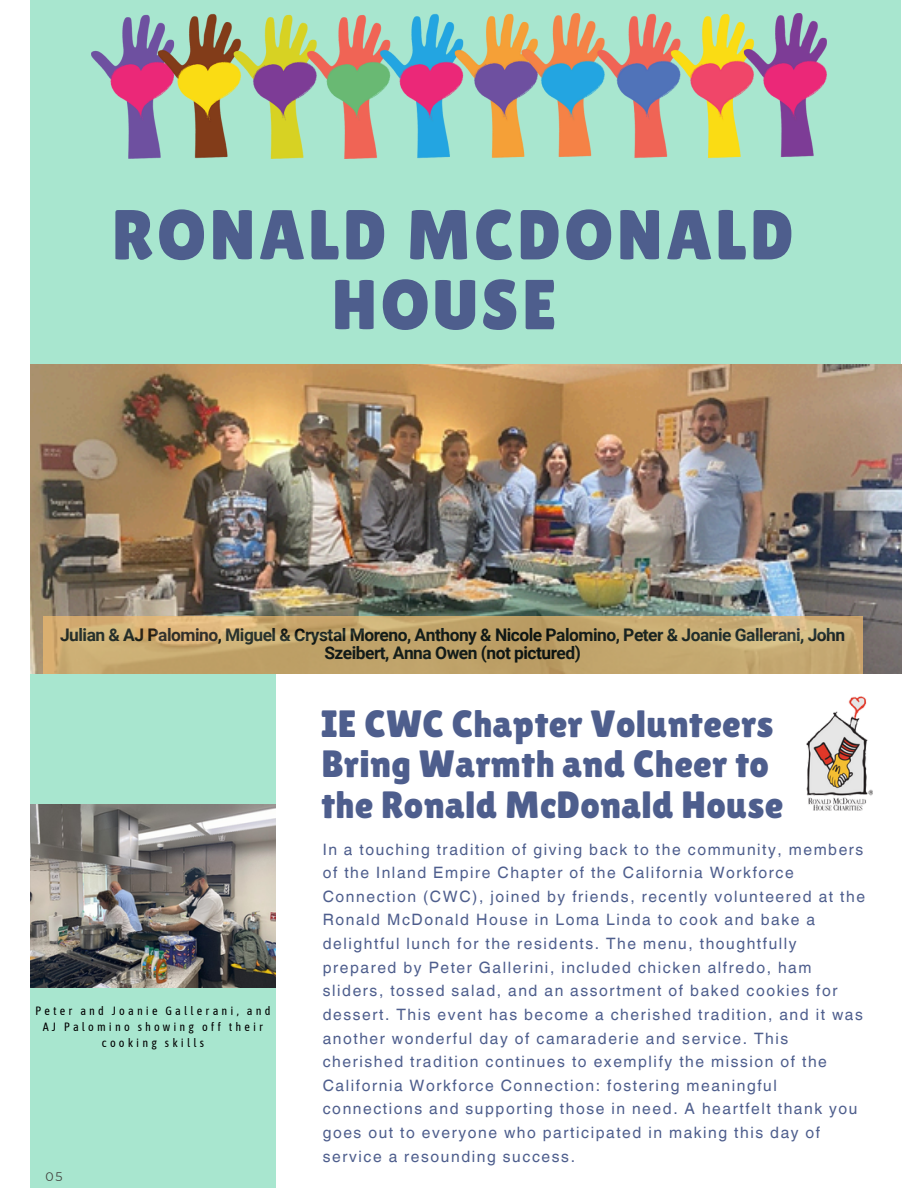
<style>
.page{position:relative;width:918px;height:1188px;background:#fff}
.page>*{position:absolute;margin:0;border:0;box-sizing:border-box;transform-origin:0 0}
.t1{font:70.5px/69.9px "Lilita One";letter-spacing:.05em;color:#4e5e8d;text-align:center}
.t2{font:37.95px/40.5px "Lilita One";letter-spacing:.01em;color:#4e5e8d}
.t3{font:700 17.4px/18px "Roboto";letter-spacing:-.03em;color:#000;text-align:center}
.t4{font:15.75px/23.7px "Helvetica World";letter-spacing:.1em;color:#4e5e8d}
.t5{font:12.45px "Montserrat";color:#444440}
.t6{font:12px/16px "Asap Condensed";letter-spacing:.26em;color:#000;text-align:center}
</style>
<div class="page">
<div style="left:31px;top:0;width:870px;height:674px;background:#a8e6cf"></div>
<div style="left:31px;top:674px;width:245px;height:514px;background:#a8e6cf"></div>
<img style="left:806px;top:697px;width:67px;height:114px">
<img style="left:92px;top:14px;width:734px;height:145px">
<img style="left:31px;top:365px;width:870px;height:308px">
<img style="left:31px;top:804px;width:245px;height:183px">
<svg style="left:43px;top:616px;width:820px;height:58px;background:#c6a86f"></svg>
<p class="t1" style="left:112px;top:200px;width:683px">RONALD MCDONALD<br>HOUSE</p>
<p class="t3" style="left:60px;top:626px;width:787px">Julian &amp; AJ Palomino, Miguel &amp; Crystal Moreno, Anthony &amp; Nicole Palomino, Peter &amp; Joanie Gallerani, John<br>Szeibert, Anna Owen (not pictured)</p>
<p class="t6" style="left:36px;top:1003px;width:236px">Peter and Joanie Gallerani, and<br>AJ Palomino showing off their cooking skills</p>
<h3 class="t5" style="left:45px;top:1168px;width:19px">05</h3>
<p class="t2" style="left:321px;top:703px;width:464px">IE CWC Chapter Volunteers<br>Bring Warmth and Cheer to the Ronald McDonald House</p>
<h1 class="t4" style="left:323px;top:837px;width:544px">In a touching tradition of giving back to the community, members of the Inland Empire Chapter of the California Workforce Connection (CWC), joined by friends, recently volunteered at the Ronald McDonald House in Loma Linda to cook and bake a delightful lunch for the residents. The menu, thoughtfully prepared by Peter Gallerini, included chicken alfredo, ham sliders, tossed salad, and an assortment of baked cookies for dessert. This event has become a cherished tradition, and it was another wonderful day of camaraderie and service. This cherished tradition continues to exemplify the mission of the California Workforce Connection: fostering meaningful connections and supporting those in need. A heartfelt thank you goes out to everyone who participated in making this day of service a resounding success.</h1>
</div>
